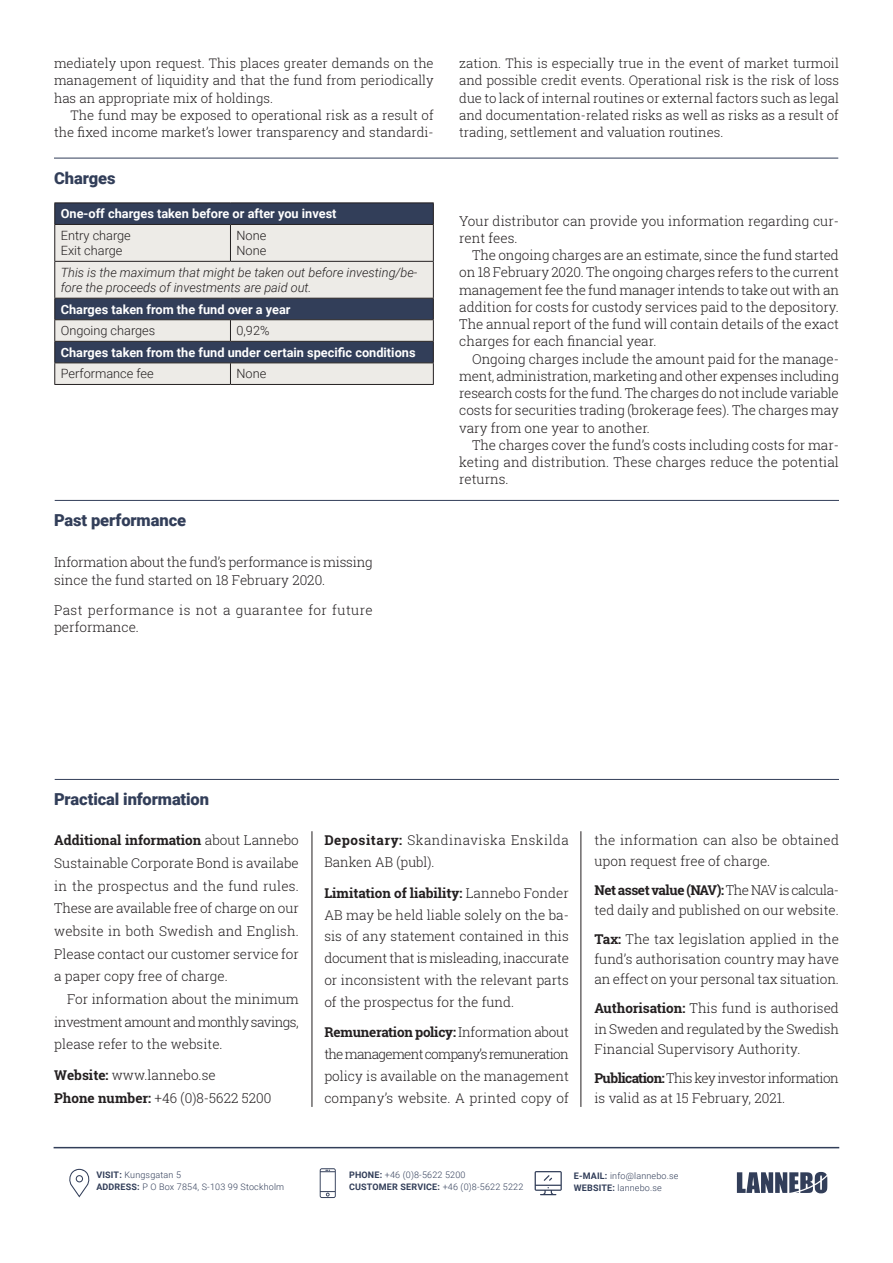
<style>
.page{position:relative;width:893px;height:1263px;background:#fff}
.page>*{position:absolute;margin:0;border:0;box-sizing:border-box;transform-origin:0 0}
.Rubrik{font:900 16.5px "Roboto";letter-spacing:-.005em;color:#323e59}
.Brödtext_2_a{font:300 13.5px/17.2px "Roboto Slab";color:#231f20;text-align:justify}
.Brödtext_1_a{font:300 13.5px/17.2px "Roboto Slab";color:#231f20}
.Brödtext_2_a-2{font:300 13.5px/20.4px "Roboto Slab";letter-spacing:-.04em;color:#231f20}
.Brödtext_1_a-2{font:300 13.5px/17.2px "Roboto Slab";letter-spacing:.03em;color:#231f20}
.Brödtext_2_a-3{font:300 13.5px/21.9px "Roboto Slab";letter-spacing:.035em;color:#231f20}
.Brödtext_2_a-4{font:300 13.2px/17.2px "Roboto Slab";color:#231f20;text-align:justify}
.t1{font:700 12.75px "Roboto";color:#fff}
.t2{font:italic 300 12.75px/15.3px "Roboto";color:#231f20}
.t3{font:300 12.75px "Roboto";color:#231f20}
.t4{font:300 9px/12px "Roboto";letter-spacing:.02em;color:#323e59}
.s1{font-weight:700}
</style>
<div class="page">
<hr style="left:312px;top:831px;width:1px;height:276px;background:#231f20">
<hr style="left:581px;top:831px;width:1px;height:276px;background:#231f20">
<hr style="left:55px;top:779px;width:784px;height:1px;background:#323e59">
<hr style="left:54px;top:1147px;width:785px;height:1px;background:#323e59">
<svg style="left:69px;top:1169px;width:21px;height:28px"></svg>
<svg style="left:320px;top:1168px;width:16px;height:30px"></svg>
<svg style="left:535px;top:1171px;width:27px;height:24px"></svg>
<svg style="left:737px;top:1172px;width:90px;height:21px"></svg>
<div style="left:55px;top:203px;width:378px;height:21px;background:#323e59"></div>
<svg style="left:55px;top:225px;width:378px;height:159px;background:#babcc0"></svg>
<svg style="left:433px;top:203px;width:1px;height:21px"></svg>
<hr style="left:433px;top:262px;width:1px;height:36px;background:#231f20">
<hr style="left:433px;top:225px;width:1px;height:36px;background:#231f20">
<svg style="left:433px;top:299px;width:1px;height:85px"></svg>
<hr style="left:230px;top:384px;width:204px;height:1px;background:#231f20">
<hr style="left:54px;top:225px;width:1px;height:36px;background:#231f20">
<hr style="left:230px;top:225px;width:1px;height:36px;background:#231f20">
<svg style="left:230px;top:320px;width:1px;height:21px"></svg>
<svg style="left:230px;top:363px;width:1px;height:21px"></svg>
<hr style="left:54px;top:384px;width:176px;height:1px;background:#231f20">
<hr style="left:54px;top:341px;width:176px;height:1px;background:#231f20">
<hr style="left:230px;top:341px;width:204px;height:1px;background:#231f20">
<hr style="left:54px;top:362px;width:176px;height:1px;background:#231f20">
<hr style="left:230px;top:362px;width:204px;height:1px;background:#231f20">
<svg style="left:54px;top:299px;width:1px;height:85px"></svg>
<hr style="left:54px;top:319px;width:176px;height:1px;background:#231f20">
<hr style="left:230px;top:319px;width:204px;height:1px;background:#231f20">
<hr style="left:54px;top:202px;width:176px;height:1px;background:#231f20">
<svg style="left:54px;top:203px;width:1px;height:21px"></svg>
<hr style="left:230px;top:202px;width:204px;height:1px;background:#231f20">
<hr style="left:54px;top:224px;width:176px;height:1px;background:#231f20">
<hr style="left:230px;top:224px;width:204px;height:1px;background:#231f20">
<hr style="left:54px;top:261px;width:176px;height:1px;background:#231f20">
<hr style="left:54px;top:262px;width:1px;height:36px;background:#231f20">
<hr style="left:230px;top:261px;width:204px;height:1px;background:#231f20">
<hr style="left:54px;top:298px;width:176px;height:1px;background:#231f20">
<hr style="left:230px;top:298px;width:204px;height:1px;background:#231f20">
<hr style="left:54px;top:158px;width:784px;height:1px;background:#323e59">
<hr style="left:55px;top:500px;width:784px;height:1px;background:#323e59">
<p class="Brödtext_2_a-4" style="left:54px;top:54px;width:381px">mediately upon request. This places greater demands on the management of liquidity and that the fund from periodically has an appropriate mix of holdings.</p>
<p class="Brödtext_2_a-4" style="left:54px;top:106px;width:381px;text-align:right">The fund may be exposed to operational risk as a result of the fixed income market’s lower transparency and standardi-</p>
<p class="Rubrik" style="left:54px;top:167px;width:63px">Charges</p>
<p class="t1" style="left:61px;top:205px;width:277px">One-off charges taken before or after you invest</p>
<p class="t3" style="left:61px;top:227px;width:72px">Entry charge</p>
<p class="t3" style="left:61px;top:242px;width:63px">Exit charge</p>
<p class="t3" style="left:236px;top:227px;width:31px">None</p>
<p class="t3" style="left:236px;top:242px;width:31px">None</p>
<p class="t2" style="left:61px;top:264px;width:358px">This is the maximum that might be taken out before investing/be&shy;fore the proceeds of investments are paid out.</p>
<p class="t1" style="left:61px;top:300px;width:231px">Charges taken from the fund over a year</p>
<p class="t3" style="left:61px;top:322px;width:96px">Ongoing charges</p>
<p class="t3" style="left:236px;top:322px;width:35px">0,92%</p>
<p class="t1" style="left:61px;top:343px;width:356px">Charges taken from the fund under certain specific conditions</p>
<p class="t3" style="left:61px;top:365px;width:95px">Performance fee</p>
<p class="t3" style="left:236px;top:365px;width:31px">None</p>
<p class="Rubrik" style="left:54px;top:509px;width:134px">Past performance</p>
<p class="Brödtext_1_a" style="left:54px;top:553px;width:320px">Information about the fund’s performance is missing since the fund started on 18 February 2020.</p>
<p class="Brödtext_1_a-2" style="left:54px;top:601px;width:320px">Past performance is not a guarantee for future performance.</p>
<p class="Brödtext_2_a-4" style="left:459px;top:54px;width:381px">zation. This is especially true in the event of market turmoil and possible credit events. Operational risk is the risk of loss due to lack of internal routines or external factors such as legal and documentation-related risks as well as risks as a result of trading, settlement and valuation routines.</p>
<p class="Brödtext_2_a" style="left:459px;top:212px;width:381px">Your distributor can provide you information regarding cur&shy;rent fees.</p>
<p class="Brödtext_2_a" style="left:459px;top:246px;width:381px;text-indent:13px">The ongoing charges are an estimate, since the fund started on 18 February 2020. The ongoing charges refers to the current management fee the fund manager intends to take out with an addition for costs for custody services paid to the depository.<br>The annual report of the fund will contain details of the exact charges for each financial year.</p>
<p class="Brödtext_2_a" style="left:459px;top:350px;width:381px;text-indent:13px">Ongoing charges include the amount paid for the manage&shy;ment, administration, marketing and other expenses including research costs for the fund. The charges do not include variable costs for securities trading (brokerage fees). The charges may vary from one year to another.</p>
<p class="Brödtext_2_a" style="left:459px;top:436px;width:381px;text-indent:13px">The charges cover the fund’s costs including costs for mar&shy;keting and distribution. These charges reduce the potential returns.</p>
<p class="Rubrik" style="left:54px;top:788px;width:157px">Practical information</p>
<p class="Brödtext_2_a" style="left:54px;top:829px;width:246px;line-height:22.6px"><span class="s1">Additional information</span> about Lannebo Sustainable Corporate Bond is availabe in the prospectus and the fund rules.<br>These are available free of charge on our website in both Swedish and English.<br>Please contact our customer service for a paper copy free of charge.</p>
<p class="Brödtext_2_a" style="left:54px;top:987px;width:246px;line-height:22.6px;text-indent:13px">For information about the minimum investment amount and monthly savings, please refer to the website.</p>
<p class="Brödtext_2_a" style="left:54px;top:1064px;width:219px;line-height:22.6px"><span class="s1">Website:</span> www.lannebo.se<br><span class="s1">Phone number:</span> +46 (0)8-5622 5200</p>
<p class="Brödtext_2_a-3" style="left:324px;top:829px;width:246px"><span class="s1">Depositary:</span> Skandinaviska Enskilda<br>Banken AB (publ).</p>
<p class="Brödtext_2_a" style="left:324px;top:881px;width:246px;line-height:21.9px"><span class="s1">Limitation of liability:</span> Lannebo Fonder AB may be held liable solely on the ba&shy;sis of any statement contained in this document that is misleading, inaccurate or inconsistent with the relevant parts of the prospectus for the fund.</p>
<p class="Brödtext_2_a" style="left:324px;top:1021px;width:246px;line-height:21.9px"><span class="s1">Remuneration policy:</span> Information about the management company’s remuneration policy is available on the management company’s website. A printed copy of</p>
<p class="Brödtext_2_a" style="left:594px;top:830px;width:246px;line-height:20.4px">the information can also be obtained upon request free of charge.</p>
<p class="Brödtext_2_a" style="left:594px;top:879px;width:246px;line-height:20.4px"><span class="s1">Net asset value (NAV):</span> The NAV is calcula&shy;ted daily and published on our website.</p>
<p class="Brödtext_2_a" style="left:594px;top:928px;width:246px;line-height:20.4px"><span class="s1">Tax:</span> The tax legislation applied in the fund’s authorisation country may have an effect on your personal tax situation.</p>
<p class="Brödtext_2_a" style="left:594px;top:998px;width:246px;line-height:20.4px"><span class="s1">Authorisation:</span> This fund is authorised in Sweden and regulated by the Swedish Financial Supervisory Authority.</p>
<p class="Brödtext_2_a-2" style="left:594px;top:1067px;width:246px"><span class="s1">Publication:</span> This key investor information is valid as at 15 February, 2021.</p>
<p class="t4" style="left:96px;top:1168px;width:189px"><span class="s1">VISIT:</span> Kungsgatan 5<br><span class="s1">ADDRESS:</span> P O Box 7854, S-103 99 Stockholm</p>
<p class="t4" style="left:349px;top:1168px;width:176px"><span class="s1">PHONE:</span> +46 (0)8-5622 5200<br><span class="s1">CUSTOMER SERVICE:</span> +46 (0)8-5622 5222</p>
<p class="t4" style="left:574px;top:1170px;width:106px"><span class="s1">E-MAIL:</span> info@lannebo.se<br><span class="s1">WEBSITE:</span> lannebo.se</p>
</div>
